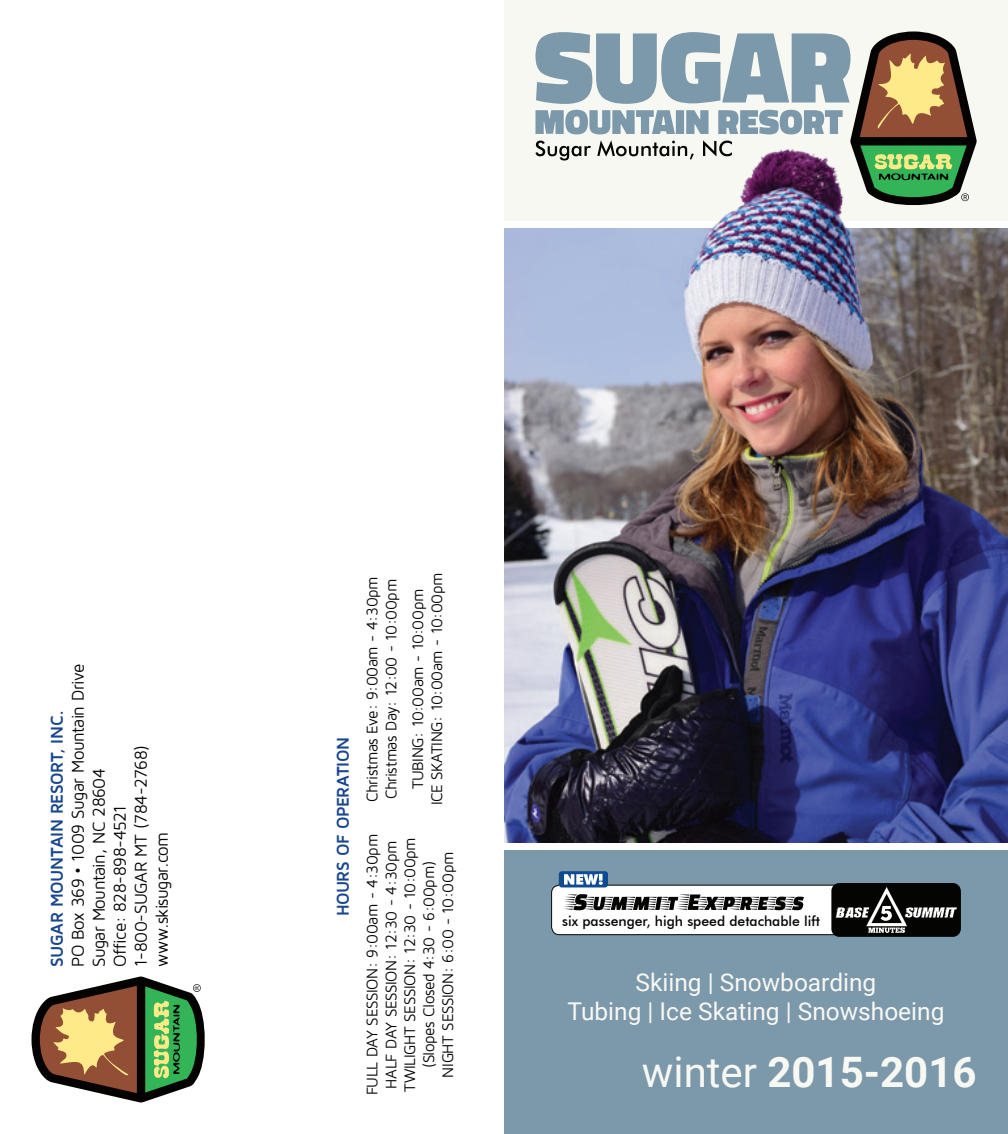
<style>
.page{position:relative;width:1008px;height:1134px;background:#fff}
.page>*{position:absolute;margin:0;border:0;box-sizing:border-box;transform-origin:0 0}
.t1{font:700 42px "Roboto";color:#f8f8f3}
.t2{font:24.5px/29.4px "Roboto";color:#f8f8f3;text-align:center}
.t3{font:17.5px/21px "Maven Pro";letter-spacing:-.03em;color:#040503;scale:.96 1}
.t4{font:700 17.5px "Maven Pro";letter-spacing:-.025em;color:#17468e;scale:.96 1}
.t5{font:15.75px/18.9px "Maven Pro";letter-spacing:-.025em;color:#040503;text-align:center;scale:.96 1}
.t6{font:500 14px "Futura BT";color:#040503}
.s1{font-weight:400}
</style>
<div class="page">
<div style="left:504px;top:850px;width:504px;height:284px;background:#7c98ab"></div>
<svg style="left:32px;top:977px;width:173px;height:125px"></svg>
<div style="left:504px;top:0;width:504px;height:220px;background:#f8f8f3"></div>
<div style="left:552px;top:885px;width:408px;height:50px;background:#fff;border-radius:8px"></div>
<div style="left:551px;top:885px;width:410px;height:50px;border:1px solid #040503;border-radius:8px"></div>
<svg style="left:564px;top:894px;width:240px;height:16px"></svg>
<div style="left:831px;top:883px;width:130px;height:54px;background:#040503;border-radius:8px"></div>
<svg style="left:835px;top:887px;width:122px;height:46px"></svg>
<img style="left:504px;top:110px;width:504px;height:733px">
<svg style="left:536px;top:32px;width:440px;height:173px"></svg>
<div style="left:559px;top:871px;width:49px;height:16px;background:#0f4b92;border-radius:3px"></div>
<svg style="left:564px;top:874px;width:39px;height:11px"></svg>
<p class="t3" style="left:68px;top:967px;width:317px;rotate:-90deg">PO Box 369 • 1009 Sugar Mountain Drive<br>Sugar Mountain, NC 28604<br>Office: 828-898-4521<br>1-800-SUGAR MT (784-2768) www.skisugar.com</p>
<p class="t4" style="left:48px;top:967px;width:269px;rotate:-90deg">SUGAR MOUNTAIN RESORT, INC.</p>
<p class="t4" style="left:334px;top:916px;width:188px;rotate:-90deg">HOURS OF OPERATION</p>
<p class="t5" style="left:363px;top:802px;width:237px;text-align:left;rotate:-90deg">Christmas Eve: 9:00am - 4:30pm<br>Christmas Day: 12:00 - 10:00pm</p>
<p class="t5" style="left:409px;top:805px;width:244px;rotate:-90deg">TUBING: 10:00am - 10:00pm<br>ICE SKATING: 10:00am - 10:00pm</p>
<p class="t5" style="left:363px;top:1095px;width:274px;rotate:-90deg">FULL DAY SESSION: 9:00am - 4:30pm<br>HALF DAY SESSION: 12:30 - 4:30pm<br>TWILIGHT SESSION: 12:30 - 10:00pm (Slopes Closed 4:30 - 6:00pm)<br>NIGHT SESSION: 6:00 - 10:00pm</p>
<p class="t6" style="left:562px;top:912px;width:259px">six passenger, high speed detachable lift</p>
<h2 class="t2" style="left:568px;top:966px;width:378px">Skiing | Snowboarding<br>Tubing | Ice Skating | Snowshoeing</h2>
<h1 class="t1" style="left:642px;top:1042px;width:336px"><span class="s1">winter</span> 2015-2016</h1>
</div>
